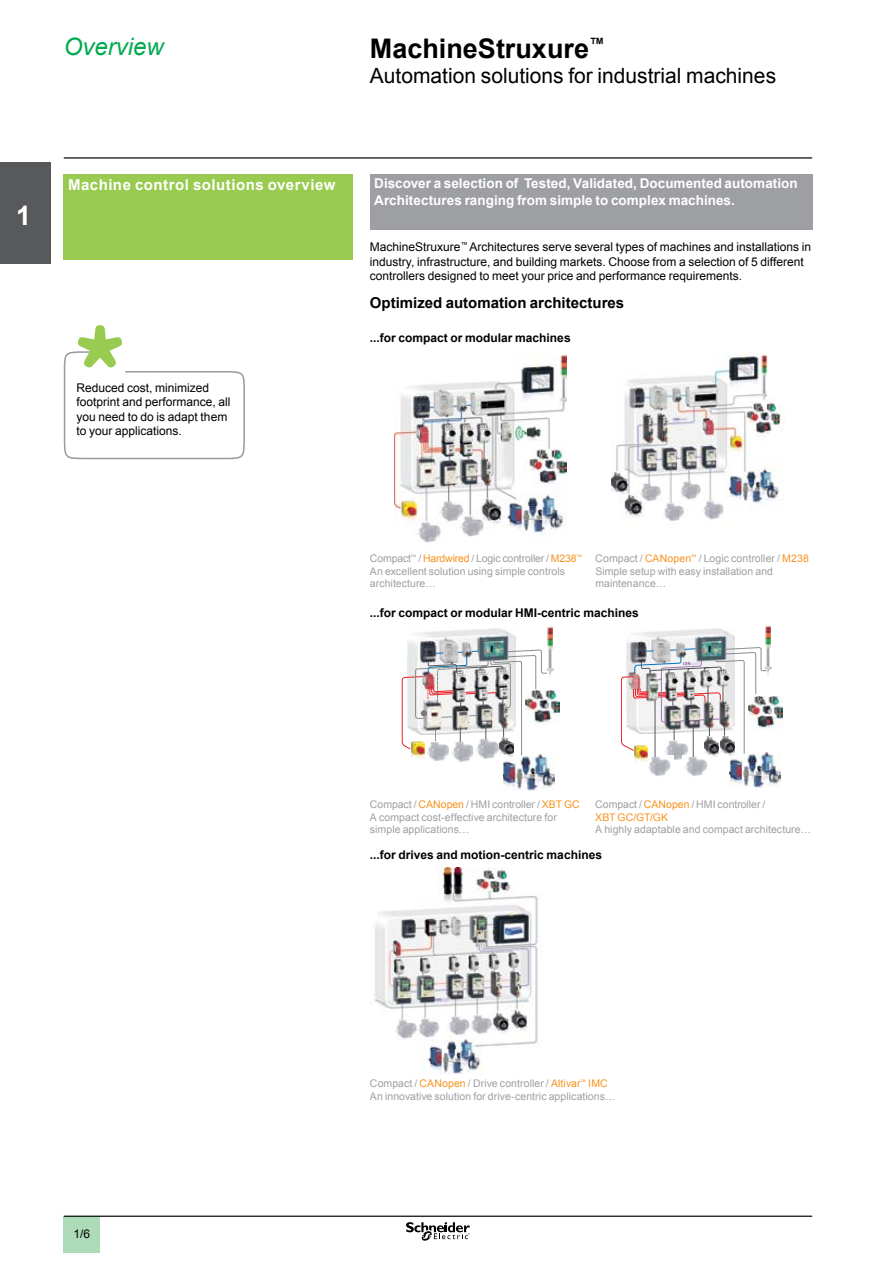
<style>
.page{position:relative;width:893px;height:1263px;background:#fff}
.page>*{position:absolute;margin:0;border:0;box-sizing:border-box;transform-origin:0 0}
.t1{font:700 27px "Arial";color:#000}
.t2{font:700 27px "Arial";color:#fff}
.t3{font:italic 24px "Arial";color:#00a94f}
.t4{font:21px "Arial";color:#000}
.t5{font:700 15px "Arial";color:#000}
.t6{font:700 15px "Arial";letter-spacing:.035em;color:#fff}
.t7{font:700 13.5px/16.2px "Arial";letter-spacing:.005em;color:#fff}
.t8{font:12px/14.4px "Arial";color:#000}
.t9{font:700 12px "Arial";color:#000}
.t10{font:10.5px/12.6px "Arial";letter-spacing:.005em;color:#9d9fa2}
.s1{color:#f7931e}
</style>
<div class="page">
<div style="left:0;top:162px;width:51px;height:102px;background:#58595b"></div>
<div style="left:63px;top:1217px;width:37px;height:36px;background:#addab7"></div>
<hr style="left:64px;top:1215px;width:748px;height:2px;background:#000">
<svg style="left:406px;top:1222px;width:64px;height:19px"></svg>
<hr style="left:64px;top:157px;width:748px;height:2px;background:#000">
<div style="left:64px;top:174px;width:289px;height:85px;background:#98cb4f"></div>
<div style="left:370px;top:174px;width:442px;height:56px;background:#9d9fa2"></div>
<img style="left:394px;top:355px;width:173px;height:189px">
<img style="left:611px;top:355px;width:173px;height:166px">
<img style="left:429px;top:756px;width:18px;height:5px">
<img style="left:454px;top:756px;width:18px;height:6px">
<img style="left:480px;top:756px;width:15px;height:3px">
<img style="left:503px;top:756px;width:51px;height:35px">
<img style="left:408px;top:629px;width:107px;height:20px">
<img style="left:547px;top:691px;width:12px;height:32px">
<img style="left:547px;top:626px;width:6px;height:50px">
<img style="left:411px;top:756px;width:14px;height:2px">
<img style="left:402px;top:649px;width:145px;height:107px">
<img style="left:729px;top:752px;width:51px;height:36px">
<img style="left:674px;top:757px;width:8px;height:3px">
<img style="left:647px;top:757px;width:24px;height:19px">
<img style="left:684px;top:757px;width:24px;height:19px">
<img style="left:634px;top:757px;width:13px;height:6px">
<img style="left:627px;top:628px;width:107px;height:19px">
<img style="left:765px;top:625px;width:6px;height:49px">
<img style="left:767px;top:696px;width:15px;height:32px">
<img style="left:621px;top:647px;width:146px;height:110px">
<img style="left:374px;top:868px;width:164px;height:206px">
<svg style="left:64px;top:325px;width:181px;height:134px"></svg>
<h1 class="t2" style="left:16px;top:198px;width:17px">1</h1>
<h2 class="t3" style="left:64px;top:31px;width:102px">Overview</h2>
<h1 class="t1" style="left:370px;top:30px;width:236px">MachineStruxure<sup>™</sup></h1>
<h3 class="t4" style="left:370px;top:62px;width:408px">Automation solutions for industrial machines</h3>
<h3 class="t6" style="left:68px;top:174px;width:269px">Machine control solutions overview</h3>
<p class="t7" style="left:374px;top:176px;width:425px">Discover a selection of Tested, Validated, Documented automation<br>Architectures ranging from simple to complex machines.</p>
<p class="t8" style="left:370px;top:240px;width:443px">MachineStruxure<sup>™</sup> Architectures serve several types of machines and installations in industry, infrastructure, and building markets. Choose from a selection of 5 different controllers designed to meet your price and performance requirements.</p>
<h3 class="t5" style="left:370px;top:293px;width:256px">Optimized automation architectures</h3>
<p class="t9" style="left:370px;top:330px;width:202px">...for compact or modular machines</p>
<p class="t8" style="left:77px;top:381px;width:156px">Reduced cost, minimized footprint and performance, all you need to do is adapt them to your applications.</p>
<p class="t10" style="left:370px;top:552px;width:214px">Compact<sup>™</sup> / <span class="s1">Hardwired</span> / Logic controller / <span class="s1">M238</span><sup>™<br></sup>An excellent solution using simple controls architecture…</p>
<p class="t10" style="left:595px;top:552px;width:215px">Compact / <span class="s1">CANopen</span><sup>™</sup> / Logic controller / <span class="s1">M238<br></span>Simple setup with easy installation and maintenance…</p>
<p class="t9" style="left:370px;top:605px;width:270px">...for compact or modular HMI-centric machines</p>
<p class="t10" style="left:370px;top:798px;width:211px">Compact / <span class="s1">CANopen</span> / HMI controller / <span class="s1">XBT GC<br></span>A compact cost-effective architecture for simple applications…</p>
<p class="t10" style="left:595px;top:798px;width:171px">Compact / <span class="s1">CANopen</span> / HMI controller /<br><span class="s1">XBT GC/GT/GK</span></p>
<p class="t10" style="left:595px;top:823px;width:217px">A highly adaptable and compact architecture…</p>
<p class="t9" style="left:370px;top:847px;width:234px">...for drives and motion-centric machines</p>
<p class="t8" style="left:74px;top:1226px;width:18px">1/6</p>
<p class="t10" style="left:370px;top:1077px;width:247px">Compact / <span class="s1">CANopen</span> / Drive controller / <span class="s1">Altivar</span><sup>™</sup> <span class="s1">IMC<br></span>An innovative solution for drive-centric applications…</p>
</div>
